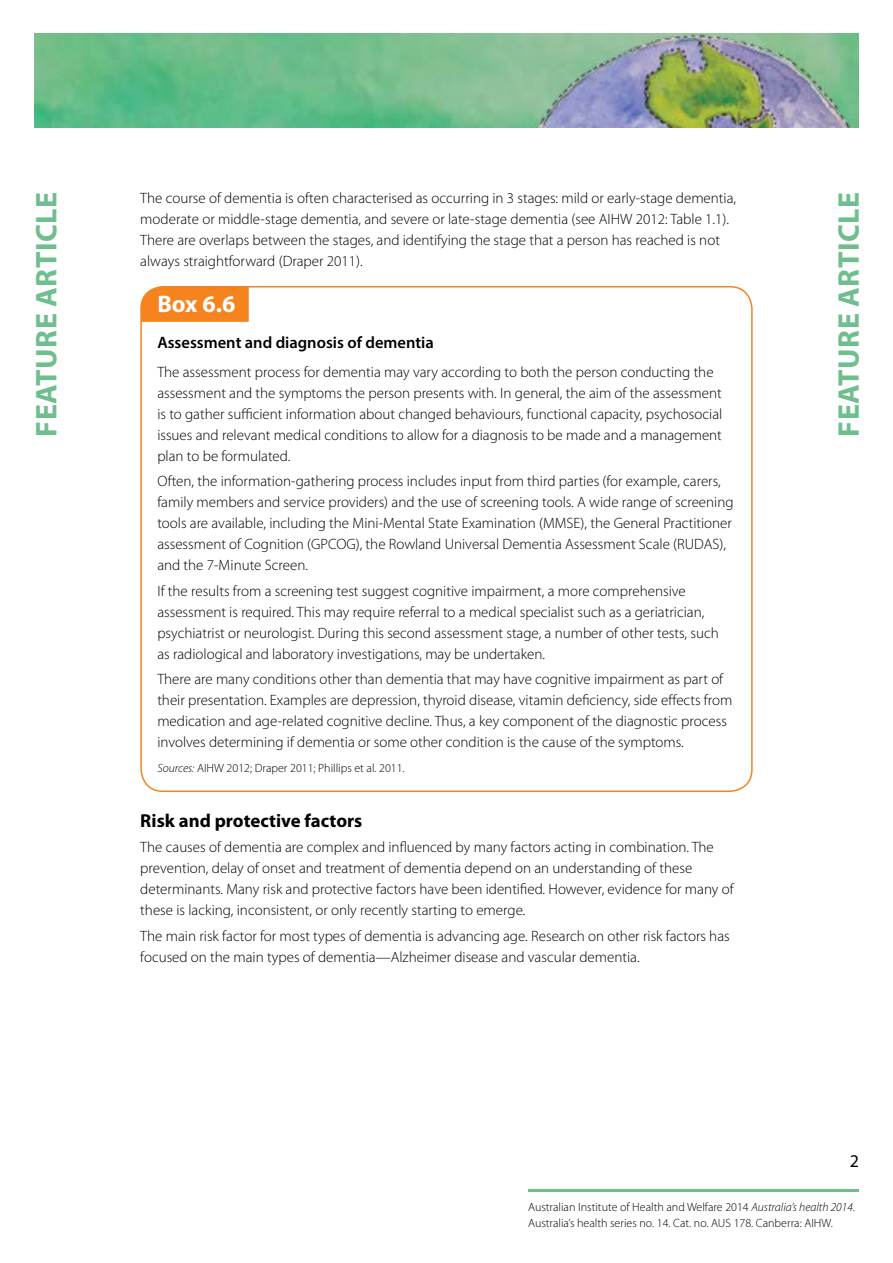
<style>
.page{position:relative;width:893px;height:1263px;background:#fff}
.page>*{position:absolute;margin:0;border:0;box-sizing:border-box;transform-origin:0 0}
.t1{font:700 30px "Myriad Pro";letter-spacing:.02em;color:#6fbf8e}
.BODY_-_Heading_2{font:700 24px "Myriad Pro";color:#fff}
.BODY_-_Heading_3{font:700 18.75px "Myriad Pro";color:#000}
.t2{font:18px "Myriad Pro";color:#000}
.BOX_-_Title_NEW{font:600 16.5px "Myriad Pro";color:#000}
.BOX_-_Body_Text_NEW{font:300 15px/21px "Myriad Pro";color:#000}
.BODY_-_Text{font:300 15px/21px "Myriad Pro";color:#000}
.BOX_-_Body_Text_NEW-2{font:300 12px/16.5px "Myriad Pro";color:#000}
.s1{font-style:italic}
</style>
<div class="page">
<hr style="left:528px;top:1189px;width:331px;height:2px;background:#6fbf8e">
<img style="left:34px;top:34px;width:825px;height:93px">
<img style="left:530px;top:34px;width:322px;height:93px">
<div style="left:141px;top:289px;width:108px;height:33px;background:#f5841f"></div>
<div style="left:140px;top:286px;width:613px;height:506px;border:2px solid #f5841f;border-radius:22px"></div>
<p class="BODY_-_Text" style="left:140px;top:187px;width:597px">The course of dementia is often characterised as occurring in 3 stages: mild or early-stage dementia, moderate or middle-stage dementia, and severe or late-stage dementia (see AIHW 2012: Table 1.1).<br>There are overlaps between the stages, and identifying the stage that a person has reached is not always straightforward (Draper 2011).</p>
<h2 class="BODY_-_Heading_2" style="left:157px;top:288px;width:80px">Box 6.6</h2>
<p class="BOX_-_Title_NEW" style="left:157px;top:331px;width:278px">Assessment and diagnosis of dementia</p>
<p class="BOX_-_Body_Text_NEW" style="left:157px;top:361px;width:566px">The assessment process for dementia may vary according to both the person conducting the assessment and the symptoms the person presents with. In general, the aim of the assessment is to gather sufficient information about changed behaviours, functional capacity, psychosocial issues and relevant medical conditions to allow for a diagnosis to be made and a management plan to be formulated.</p>
<p class="BOX_-_Body_Text_NEW" style="left:157px;top:471px;width:578px">Often, the information-gathering process includes input from third parties (for example, carers, family members and service providers) and the use of screening tools. A wide range of screening tools are available, including the Mini-Mental State Examination (MMSE), the General Practitioner assessment of Cognition (GPCOG), the Rowland Universal Dementia Assessment Scale (RUDAS), and the 7-Minute Screen.</p>
<p class="BOX_-_Body_Text_NEW" style="left:157px;top:580px;width:563px">If the results from a screening test suggest cognitive impairment, a more comprehensive assessment is required. This may require referral to a medical specialist such as a geriatrician, psychiatrist or neurologist. During this second assessment stage, a number of other tests, such as radiological and laboratory investigations, may be undertaken.</p>
<p class="BOX_-_Body_Text_NEW" style="left:157px;top:668px;width:577px">There are many conditions other than dementia that may have cognitive impairment as part of their presentation. Examples are depression, thyroid disease, vitamin deficiency, side effects from medication and age-related cognitive decline. Thus, a key component of the diagnostic process involves determining if dementia or some other condition is the cause of the symptoms.</p>
<p class="BOX_-_Body_Text_NEW-2" style="left:157px;top:760px;width:249px"><span class="s1">Sources:</span> AIHW 2012; Draper 2011; Phillips et al. 2011.</p>
<h3 class="BODY_-_Heading_3" style="left:140px;top:808px;width:224px">Risk and protective factors</h3>
<p class="BODY_-_Text" style="left:140px;top:837px;width:595px">The causes of dementia are complex and influenced by many factors acting in combination. The prevention, delay of onset and treatment of dementia depend on an understanding of these determinants. Many risk and protective factors have been identified. However, evidence for many of these is lacking, inconsistent, or only recently starting to emerge.</p>
<p class="BODY_-_Text" style="left:140px;top:925px;width:591px">The main risk factor for most types of dementia is advancing age. Research on other risk factors has focused on the main types of dementia—Alzheimer disease and vascular dementia.</p>
<h1 class="t1" style="left:27px;top:437px;width:246px;rotate:-90deg">FEATURE ARTICLE</h1>
<h1 class="t1" style="left:829px;top:437px;width:246px;rotate:-90deg">FEATURE ARTICLE</h1>
<p class="t2" style="left:850px;top:1150px;width:11px">2</p>
<p class="BOX_-_Body_Text_NEW-2" style="left:528px;top:1198px;width:328px">Australian Institute of Health and Welfare 2014 <span class="s1">Australia’s health 2014</span>.<br>Australia’s health series no. 14. Cat. no. AUS 178. Canberra: AIHW.</p>
</div>
